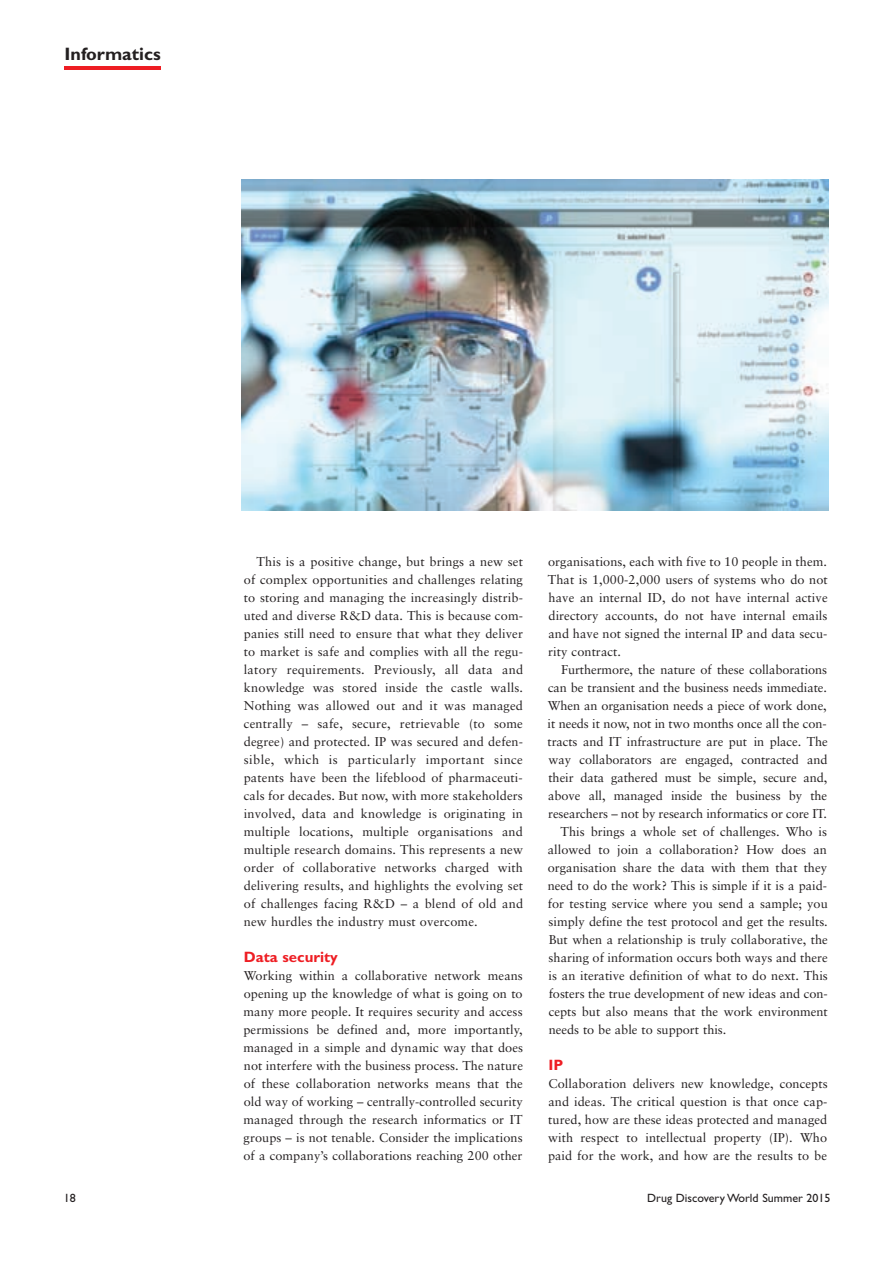
<style>
.page{position:relative;width:893px;height:1263px;background:#fff}
.page>*{position:absolute;margin:0;border:0;box-sizing:border-box;transform-origin:0 0}
.t1{font:700 18px "Gill Sans";color:#231f20}
.t2{font:700 15px "Gill Sans";color:#ee1d23}
.t3{font:12.75px/18px "Sabon";color:#231f20;text-align:justify}
.t4{font:12px "Gill Sans";color:#231f20}
</style>
<div class="page">
<hr style="left:65px;top:67px;width:96px;height:3px;background:#ee1d23">
<img style="left:242px;top:180px;width:586px;height:331px">
<h1 class="t1" style="left:65px;top:47px;width:98px">Informatics</h1>
<p class="t3" style="left:244px;top:554px;width:281px;text-indent:13px">This is a positive change, but brings a new set of complex opportunities and challenges relating to storing and managing the increasingly distrib&shy;uted and diverse R&amp;D data. This is because com&shy;panies still need to ensure that what they deliver to market is safe and complies with all the regu&shy;latory requirements. Previously, all data and knowledge was stored inside the castle walls.<br>Nothing was allowed out and it was managed centrally – safe, secure, retrievable (to some degree) and protected. IP was secured and defen&shy;sible, which is particularly important since patents have been the lifeblood of pharmaceuti&shy;cals for decades. But now, with more stakeholders involved, data and knowledge is originating in multiple locations, multiple organisations and multiple research domains. This represents a new order of collaborative networks charged with delivering results, and highlights the evolving set of challenges facing R&amp;D – a blend of old and new hurdles the industry must overcome.</p>
<p class="t2" style="left:244px;top:951px;width:96px">Data security</p>
<p class="t3" style="left:243px;top:968px;width:281px">Working within a collaborative network means opening up the knowledge of what is going on to many more people. It requires security and access permissions be defined and, more importantly, managed in a simple and dynamic way that does not interfere with the business process. The nature of these collaboration networks means that the old way of working – centrally-controlled security managed through the research informatics or IT groups – is not tenable. Consider the implications of a company’s collaborations reaching 200 other</p>
<p class="t3" style="left:548px;top:554px;width:281px">organisations, each with five to 10 people in them.<br>That is 1,000-2,000 users of systems who do not have an internal ID, do not have internal active directory accounts, do not have internal emails and have not signed the internal IP and data secu&shy;rity contract.</p>
<p class="t3" style="left:561px;top:662px;width:268px">Furthermore, the nature of these collaborations</p>
<p class="t3" style="left:548px;top:680px;width:280px">can be transient and the business needs immediate.</p>
<p class="t3" style="left:548px;top:698px;width:280px">When an organisation needs a piece of work done,</p>
<p class="t3" style="left:548px;top:716px;width:281px">it needs it now, not in two months once all the con-</p>
<p class="t3" style="left:547px;top:734px;width:282px">tracts and IT infrastructure are put in place. The</p>
<p class="t3" style="left:549px;top:752px;width:280px">way collaborators are engaged, contracted and</p>
<p class="t3" style="left:548px;top:770px;width:280px">their data gathered must be simple, secure and,</p>
<p class="t3" style="left:548px;top:788px;width:280px">above all, managed inside the business by the</p>
<p class="t3" style="left:548px;top:806px;width:280px">researchers – not by research informatics or core IT.</p>
<p class="t3" style="left:561px;top:824px;width:268px">This brings a whole set of challenges. Who is</p>
<p class="t3" style="left:548px;top:842px;width:281px">allowed to join a collaboration? How does an</p>
<p class="t3" style="left:548px;top:860px;width:281px">organisation share the data with them that they</p>
<p class="t3" style="left:548px;top:878px;width:281px">need to do the work? This is simple if it is a paid-</p>
<p class="t3" style="left:548px;top:896px;width:281px">for testing service where you send a sample; you</p>
<p class="t3" style="left:549px;top:914px;width:281px">simply define the test protocol and get the results.</p>
<p class="t3" style="left:549px;top:932px;width:281px">But when a relationship is truly collaborative, the</p>
<p class="t3" style="left:549px;top:950px;width:281px">sharing of information occurs both ways and there</p>
<p class="t3" style="left:549px;top:968px;width:281px">is an iterative definition of what to do next. This</p>
<p class="t3" style="left:549px;top:986px;width:281px">fosters the true development of new ideas and con-</p>
<p class="t3" style="left:549px;top:1004px;width:281px">cepts but also means that the work environment</p>
<p class="t3" style="left:549px;top:1022px;width:179px">needs to be able to support this.</p>
<p class="t2" style="left:549px;top:1059px;width:16px">IP</p>
<p class="t3" style="left:548px;top:1076px;width:281px">Collaboration delivers new knowledge, concepts and ideas. The critical question is that once cap&shy;tured, how are these ideas protected and managed with respect to intellectual property (IP). Who paid for the work, and how are the results to be</p>
<p class="t4" style="left:64px;top:1193px;width:13px">18</p>
<p class="t4" style="left:647px;top:1193px;width:185px">Drug Discovery World Summer 2015</p>
</div>
